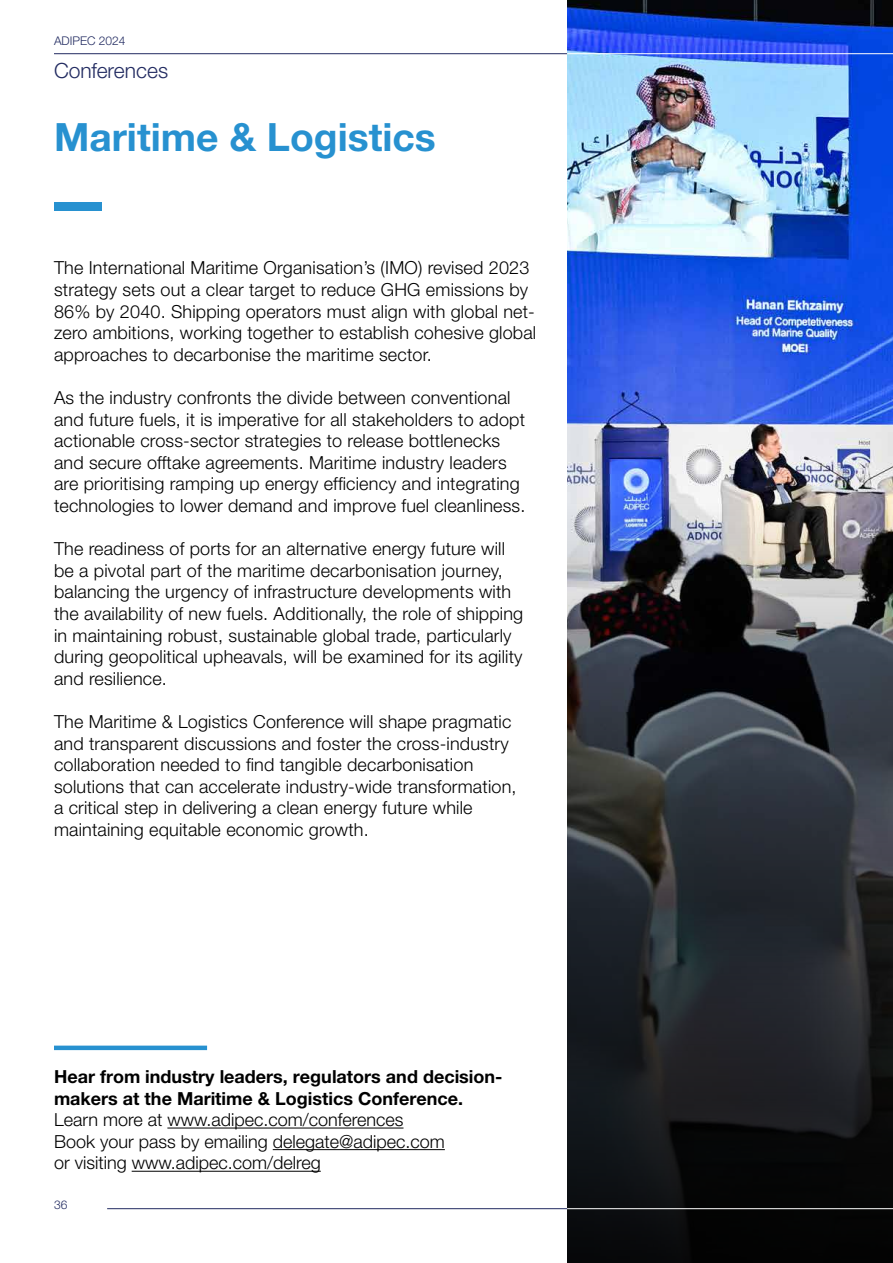
<style>
.page{position:relative;width:893px;height:1263px;background:#fff}
.page>*{position:absolute;margin:0;border:0;box-sizing:border-box;transform-origin:0 0}
.t1{font:700 39px "Helvetica Neue LT Pro";color:#2791d0}
.t2{font:300 21px "Helvetica Neue LT Pro";color:#222b61}
.t3{font:300 18px/21.6px "Helvetica Neue LT Pro";letter-spacing:.01em;color:#000}
.t4{font:700 18px/21.6px "Helvetica Neue LT Pro";color:#000}
.t5{font:300 12px "Helvetica Neue LT Pro";color:#222b61}
</style>
<div class="page">
<img style="left:567px;top:0;width:326px;height:351px">
<img style="left:567px;top:351px;width:326px;height:912px">
<div style="left:54px;top:202px;width:47px;height:8px;background:#2791d0"></div>
<hr style="left:567px;top:1208px;width:326px;height:1px;background:#fff">
<hr style="left:167px;top:1127px;width:236px;height:1px;background:#000">
<hr style="left:273px;top:1149px;width:172px;height:1px;background:#000">
<hr style="left:132px;top:1171px;width:189px;height:1px;background:#000">
<div style="left:54px;top:1045px;width:153px;height:5px;background:#2791d0"></div>
<hr style="left:567px;top:53px;width:326px;height:1px;background:#fff">
<hr style="left:54px;top:53px;width:513px;height:1px;background:#222b61">
<hr style="left:107px;top:1208px;width:460px;height:1px;background:#222b61">
<p class="t5" style="left:54px;top:33px;width:73px">ADIPEC 2024</p>
<p class="t2" style="left:54px;top:58px;width:116px">Conferences</p>
<h1 class="t1" style="left:54px;top:113px;width:383px">Maritime &amp; Logistics</h1>
<p class="t3" style="left:54px;top:257px;width:484px">The International Maritime Organisation’s (IMO) revised 2023 strategy sets out a clear target to reduce GHG emissions by 86% by 2040. Shipping operators must align with global net&shy;zero ambitions, working together to establish cohesive global approaches to decarbonise the maritime sector.</p>
<p class="t3" style="left:54px;top:386px;width:473px">As the industry confronts the divide between conventional and future fuels, it is imperative for all stakeholders to adopt actionable cross-sector strategies to release bottlenecks and secure offtake agreements. Maritime industry leaders are prioritising ramping up energy efficiency and integrating technologies to lower demand and improve fuel cleanliness.</p>
<p class="t3" style="left:54px;top:537px;width:471px">The readiness of ports for an alternative energy future will be a pivotal part of the maritime decarbonisation journey, balancing the urgency of infrastructure developments with the availability of new fuels. Additionally, the role of shipping in maintaining robust, sustainable global trade, particularly during geopolitical upheavals, will be examined for its agility and resilience.</p>
<p class="t3" style="left:54px;top:710px;width:464px">The Maritime &amp; Logistics Conference will shape pragmatic and transparent discussions and foster the cross-industry collaboration needed to find tangible decarbonisation solutions that can accelerate industry-wide transformation, a critical step in delivering a clean energy future while maintaining equitable economic growth.</p>
<p class="t4" style="left:54px;top:1065px;width:450px">Hear from industry leaders, regulators and decision&shy;makers at the Maritime &amp; Logistics Conference.</p>
<p class="t3" style="left:54px;top:1109px;width:392px">Learn more at www.adipec.com/conferences<br>Book your pass by emailing delegate@adipec.com or visiting www.adipec.com/delreg</p>
<p class="t5" style="left:54px;top:1197px;width:15px">36</p>
</div>
